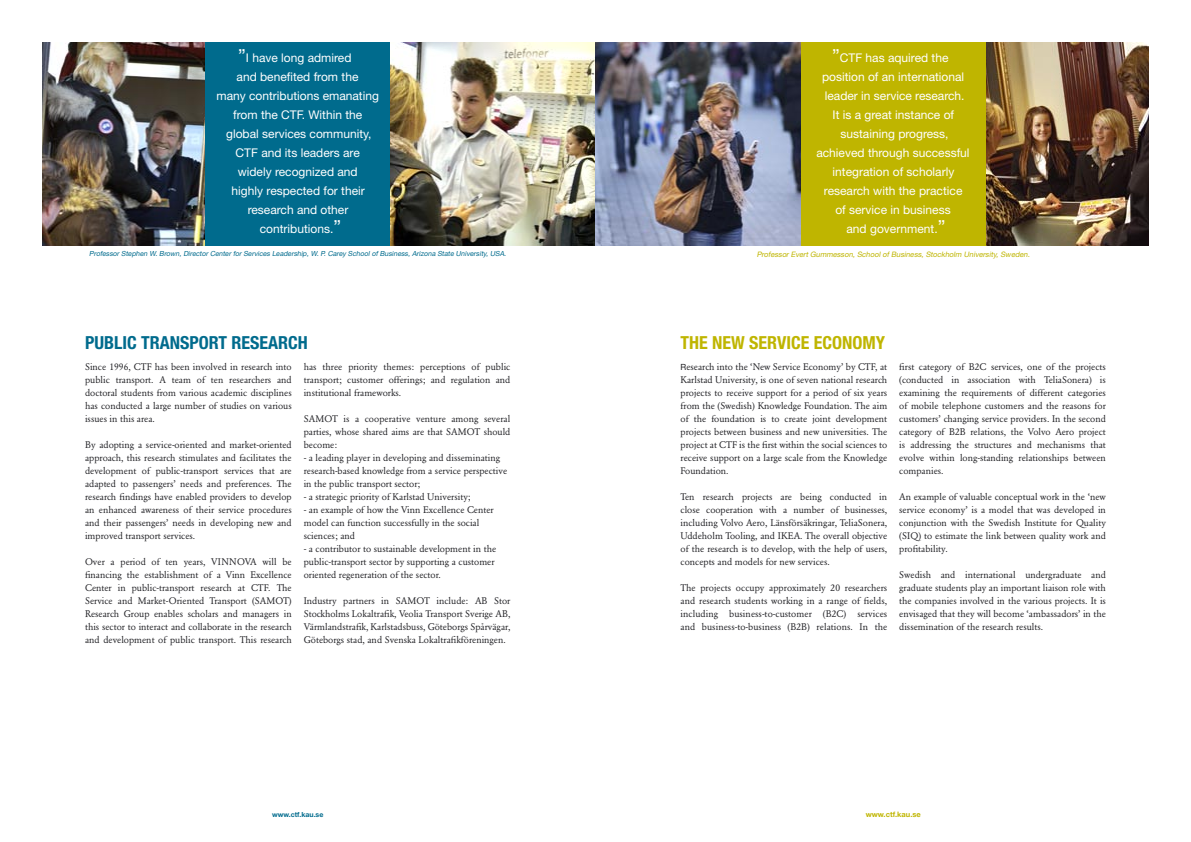
<style>
.page{position:relative;width:1191px;height:842px;background:#fff}
.page>*{position:absolute;margin:0;border:0;box-sizing:border-box;transform-origin:0 0}
.Brödtext{font:700 condensed 18px "Helvetica Neue";color:#006b8d}
.Brödtext-2{font:700 condensed 18px "Helvetica Neue";color:#bfb500}
.Underrubrik{font:12px/19px "Helvetica Neue";color:#fff;text-align:center}
.Brödtext-3{font:9.5px/13px "Garamond BE";color:#212125;text-align:justify}
.Underrubrik-2{font:italic 7.5px "Helvetica Neue";color:#bfb500}
.Brödtext-4{font:700 7.5px "Helvetica Neue";color:#bfb500}
.Underrubrik-3{font:italic 7px "Helvetica Neue";color:#006b8d}
.Brödtext-5{font:700 7px "Helvetica Neue";color:#006b8d}
.s1{font-size:18px}
.s2{font-family:"Helvetica Neue";font-size:8.5px}
</style>
<div class="page">
<img style="left:390px;top:43px;width:205px;height:203px">
<img style="left:43px;top:43px;width:163px;height:203px">
<img style="left:985px;top:43px;width:163px;height:203px">
<img style="left:595px;top:43px;width:206px;height:203px">
<div style="left:206px;top:43px;width:184px;height:203px;background:#006b8d"></div>
<div style="left:801px;top:43px;width:184px;height:203px;background:#bfb500"></div>
<p class="Underrubrik" style="left:238px;top:48px;width:115px"><span class="s1">”</span>I have long admired</p>
<p class="Underrubrik" style="left:237px;top:67px;width:123px">and benefited from the</p>
<p class="Underrubrik" style="left:216px;top:86px;width:164px">many contributions emanating from the CTF. Within the</p>
<p class="Underrubrik" style="left:226px;top:124px;width:147px">global services community,<br>CTF and its leaders are</p>
<p class="Underrubrik" style="left:238px;top:162px;width:121px">widely recognized and</p>
<p class="Underrubrik" style="left:232px;top:181px;width:135px">highly respected for their</p>
<p class="Underrubrik" style="left:248px;top:200px;width:102px">research and other</p>
<p class="Underrubrik" style="left:260px;top:219px;width:83px">contributions.<span class="s1">”</span></p>
<p class="Underrubrik-3" style="left:89px;top:250px;width:420px">Professor Stephen W. Brown, Director Center for Services Leadership, W. P. Carey School of Business, Arizona State University, USA.</p>
<p class="Brödtext" style="left:85px;top:331px;width:224px">PUBLIC TRANSPORT RESEARCH</p>
<p class="Brödtext-3" style="left:85px;top:360px;width:208px">Since 1996, CTF has been involved in research into public transport. A team of ten researchers and doctoral students from various academic disciplines has conducted a large number of studies on various issues in this area.</p>
<p class="Brödtext-3" style="left:85px;top:438px;width:208px">By adopting a service-oriented and market-oriented approach, this research stimulates and facilitates the development of public-transport services that are adapted to passengers’ needs and preferences. The research findings have enabled providers to develop an enhanced awareness of their service procedures and their passengers’ needs in developing new and improved transport services.</p>
<p class="Brödtext-3" style="left:85px;top:555px;width:208px">Over a period of ten years, VINNOVA will be financing the establishment of a Vinn Excellence Center in public-transport research at CTF. The Service and Market-Oriented Transport (SAMOT)<br>Research Group enables scholars and managers in this sector to interact and collaborate in the research and development of public transport. This research</p>
<p class="Brödtext-3" style="left:304px;top:360px;width:208px">has three priority themes: perceptions of public transport; customer offerings; and regulation and institutional frameworks.</p>
<p class="Brödtext-3" style="left:304px;top:412px;width:208px">SAMOT is a cooperative venture among several parties, whose shared aims are that SAMOT should become:</p>
<p class="Brödtext-3" style="left:304px;top:451px;width:205px;text-align:left">- a leading player in developing and disseminating research-based knowledge from a service perspective in the public transport sector;</p>
<p class="Brödtext-3" style="left:304px;top:490px;width:168px">- a strategic priority of Karlstad University;</p>
<p class="Brödtext-3" style="left:304px;top:503px;width:191px;text-align:left">- an example of how the Vinn Excellence Center model can function successfully in the social sciences; and</p>
<p class="Brödtext-3" style="left:304px;top:542px;width:194px;text-align:left">- a contributor to sustainable development in the public-transport sector by supporting a customer oriented regeneration of the sector.</p>
<p class="Brödtext-3" style="left:304px;top:594px;width:208px">Industry partners in SAMOT include: AB Stor Stockholms Lokaltrafik, Veolia Transport Sverige AB, Värmlandstrafik, Karlstadsbuss, Göteborgs Spårvägar, Göteborgs stad, and Svenska Lokaltrafikföreningen.</p>
<p class="Underrubrik" style="left:816px;top:48px;width:155px"><span class="s1">”</span>CTF has aquired the position of an international leader in service research.<br>It is a great instance of sustaining progress, achieved through successful integration of scholarly research with the practice<br>of service in business<br>and government.<span class="s1">”</span></p>
<p class="Underrubrik-2" style="left:756px;top:250px;width:276px">Professor Evert Gummesson, School of Business, Stockholm University, Sweden.</p>
<p class="Brödtext-2" style="left:680px;top:331px;width:206px">THE NEW SERVICE ECONOMY</p>
<p class="Brödtext-3" style="left:680px;top:360px;width:208px"><span class="s2">R</span>esearch into the ‘New Service Economy’ by CTF, at Karlstad University, is one of seven national research projects to receive support for a period of six years from the (Swedish) Knowledge Foundation. The aim of the foundation is to create joint development projects between business and new universities. The project at CTF is the first within the social sciences to receive support on a large scale from the Knowledge Foundation.</p>
<p class="Brödtext-3" style="left:680px;top:490px;width:208px">Ten research projects are being conducted in close cooperation with a number of businesses, including Volvo Aero, Länsförsäkringar, TeliaSonera, Uddeholm Tooling, and IKEA. The overall objective of the research is to develop, with the help of users, concepts and models for new services.</p>
<p class="Brödtext-3" style="left:680px;top:581px;width:208px">The projects occupy approximately 20 researchers and research students working in a range of fields, including business-to-customer (B2C) services and business-to-business (B2B) relations. In the</p>
<p class="Brödtext-3" style="left:899px;top:360px;width:208px">first category of B2C services, one of the projects (conducted in association with TeliaSonera) is examining the requirements of different categories of mobile telephone customers and the reasons for customers’ changing service providers. In the second category of B2B relations, the Volvo Aero project is addressing the structures and mechanisms that evolve within long-standing relationships between companies.</p>
<p class="Brödtext-3" style="left:899px;top:490px;width:208px">An example of valuable conceptual work in the ‘new service economy’ is a model that was developed in conjunction with the Swedish Institute for Quality (SIQ) to estimate the link between quality work and profitability.</p>
<p class="Brödtext-3" style="left:899px;top:568px;width:208px">Swedish and international undergraduate and graduate students play an important liaison role with the companies involved in the various projects. It is envisaged that they will become ‘ambassadors’ in the dissemination of the research results.</p>
<p class="Brödtext-5" style="left:272px;top:810px;width:53px">www.ctf.kau.se</p>
<p class="Brödtext-4" style="left:865px;top:810px;width:56px">www.ctf.kau.se</p>
</div>
